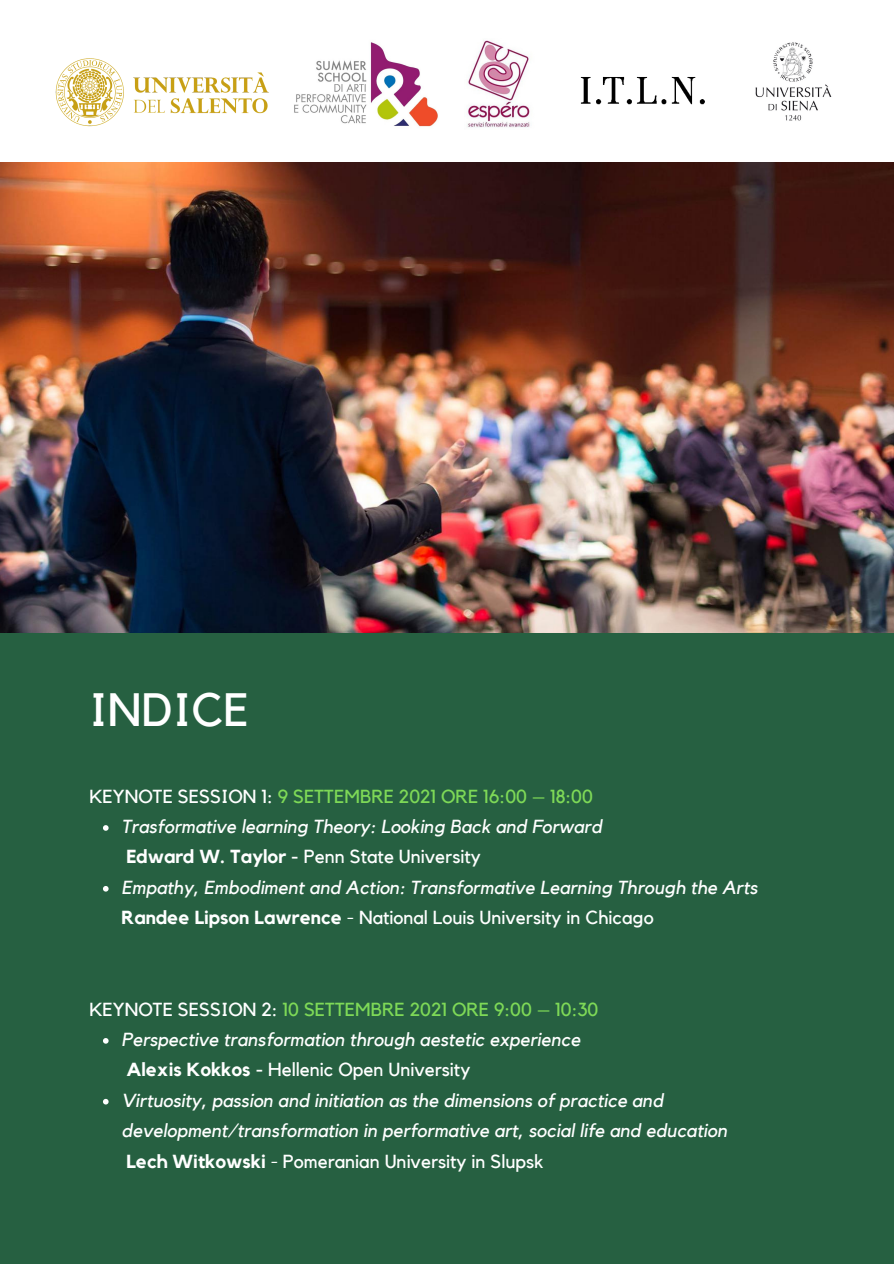
<style>
.page{position:relative;width:894px;height:1264px;background:#fff}
.page>*{position:absolute;margin:0;border:0;box-sizing:border-box;transform-origin:0 0}
.t1{font:46.5px "Kollektif";color:#fff}
.t2{font:italic 18.9px/30.5px "Kollektif";color:#fff}
.t3{font:18.9px "Kollektif";color:#7ed957}
.s1{color:#fff}
.s2{font-weight:700;font-style:normal}
.s3{font-style:normal}
</style>
<div class="page">
<div style="left:0;top:632px;width:893px;height:631px;background:#266041"></div>
<img style="left:0;top:162px;width:893px;height:470px">
<svg style="left:103px;top:825px;width:6px;height:5px"></svg>
<svg style="left:103px;top:886px;width:6px;height:5px"></svg>
<svg style="left:103px;top:1038px;width:6px;height:5px"></svg>
<svg style="left:103px;top:1098px;width:6px;height:6px"></svg>
<img style="left:55px;top:58px;width:214px;height:69px">
<img style="left:294px;top:42px;width:144px;height:85px">
<img style="left:467px;top:40px;width:63px;height:88px">
<img style="left:580px;top:76px;width:125px;height:29px">
<img style="left:755px;top:42px;width:77px;height:79px">
<h1 class="t1" style="left:89px;top:688px;width:161px">INDICE</h1>
<p class="t3" style="left:89px;top:787px;width:505px"><span class="s1">KEYNOTE SESSION 1:</span> 9 SETTEMBRE 2021 ORE 16:00 – 18:00</p>
<p class="t2" style="left:121px;top:812px;width:637px">Trasformative learning Theory: Looking Back and Forward<br><span class="s2">Edward W. Taylor -</span> <span class="s3">Penn State University<br></span>Empathy, Embodiment and Action: Transformative Learning Through the Arts <span class="s2">Randee Lipson Lawrence</span> <span class="s3">- National Louis University in Chicago</span></p>
<p class="t3" style="left:89px;top:1000px;width:510px"><span class="s1">KEYNOTE SESSION 2:</span> 10 SETTEMBRE 2021 ORE 9:00 – 10:30</p>
<p class="t2" style="left:121px;top:1024px;width:607px">Perspective transformation through aestetic experience<br><span class="s2">Alexis Kokkos -</span> <span class="s3">Hellenic Open University<br></span>Virtuosity, passion and initiation as the dimensions of practice and development/transformation in performative art, social life and education <span class="s2">Lech Witkowski</span> <span class="s3">- Pomeranian University in Slupsk</span></p>
</div>
